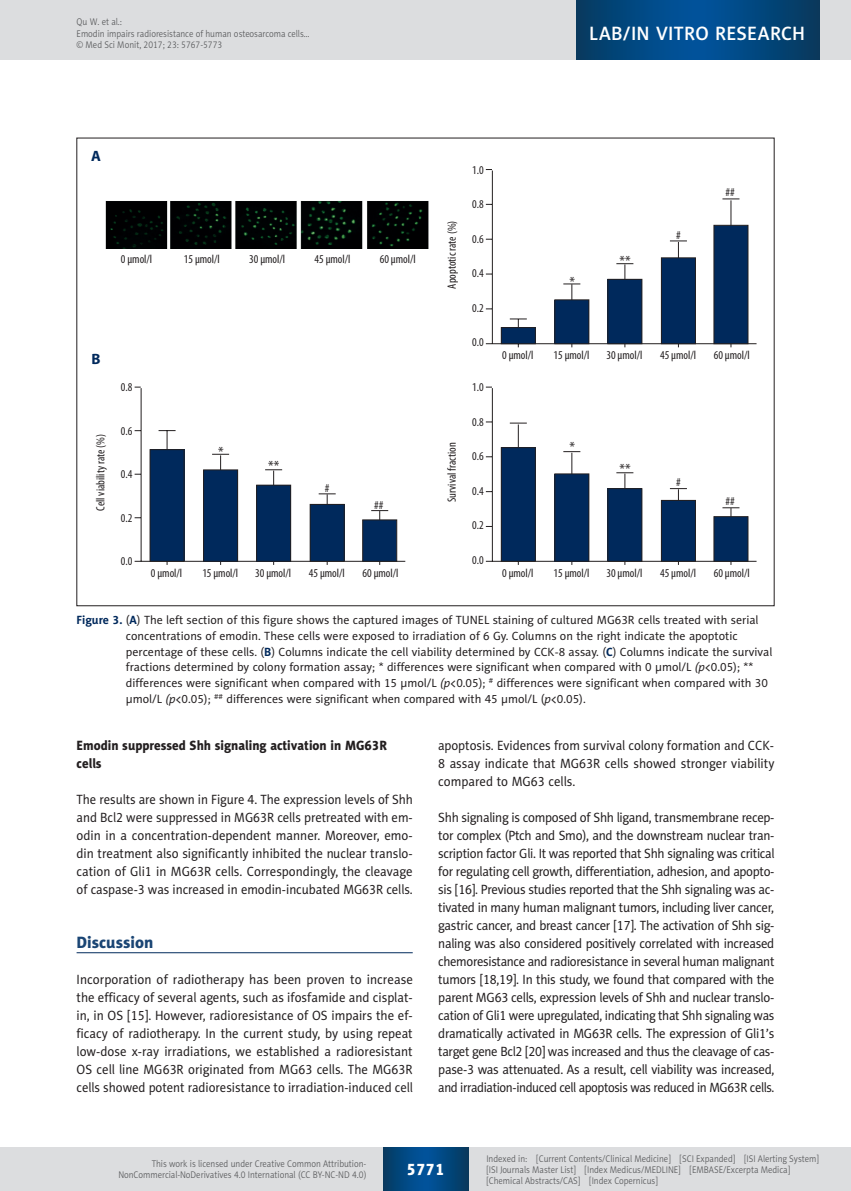
<style>
.page{position:relative;width:851px;height:1191px;background:#fff}
.page>*{position:absolute;margin:0;border:0;box-sizing:border-box;transform-origin:0 0}
.t1{font:19.5px "Naomi Sans EFN Medium";letter-spacing:.01em;color:#fff}
.MSM_Headline_1{font:16.5px "Naomi Sans EFN Heavy";color:#1a4574}
.t2{font:16.5px "Naomi Sans EFN Heavy";color:#fff}
.t3{font:condensed 15px "Myriad Pro";color:#231f20}
.t4{font:700 15px "Myriad Pro";color:#00295c}
.MSM_Body{font:13.5px/18px "Naomi Sans EFN";letter-spacing:-.005em;color:#231f20;text-align:justify;scale:.95 1}
.MSM_Body-2{font:13.5px/18px "Naomi Sans EFN";letter-spacing:-.005em;color:#231f20;text-align:justify;scale:.96 1}
.MSM_Body-3{font:13.5px/18px "Naomi Sans EFN";letter-spacing:-.005em;color:#231f20;text-align:justify;scale:.94 1}
.MSM_Headline_2{font:13.5px/18px "Naomi Sans EFN Heavy";color:#231f20;scale:.95 1}
.MSM_Rycina_tytul{font:12px/15.8px "Naomi Sans EFN";color:#231f20}
.t5{font:condensed 12px "Myriad Pro";color:#231f20}
.t6{font:9.75px/11.2px "Naomi Sans EFN Light";color:#57585a;scale:.9 1}
.s1{font-weight:700;color:#00295c}
.s2{font-style:italic}
</style>
<div class="page">
<hr style="left:77px;top:952px;width:335px;height:1px;background:#00295c">
<img style="left:106px;top:201px;width:322px;height:47px">
<hr style="left:486px;top:343px;width:270px;height:1px;background:#231f20">
<hr style="left:492px;top:170px;width:1px;height:173px;background:#231f20">
<svg style="left:500px;top:198px;width:240px;height:150px"></svg>
<div style="left:713px;top:225px;width:35px;height:119px;background:#00295c;border:1px solid #231f20"></div>
<hr style="left:486px;top:561px;width:270px;height:1px;background:#231f20">
<hr style="left:492px;top:388px;width:1px;height:173px;background:#231f20">
<svg style="left:509px;top:423px;width:17px;height:1px"></svg>
<hr style="left:518px;top:424px;width:1px;height:141px;background:#231f20">
<svg style="left:500px;top:447px;width:240px;height:118px"></svg>
<div style="left:713px;top:516px;width:35px;height:45px;background:#00295c;border:1px solid #231f20"></div>
<hr style="left:135px;top:561px;width:270px;height:1px;background:#231f20">
<hr style="left:141px;top:388px;width:1px;height:173px;background:#231f20">
<svg style="left:158px;top:430px;width:17px;height:1px"></svg>
<hr style="left:167px;top:430px;width:1px;height:135px;background:#231f20">
<svg style="left:149px;top:449px;width:240px;height:116px"></svg>
<div style="left:362px;top:519px;width:35px;height:42px;background:#00295c;border:1px solid #231f20"></div>
<div style="left:0;top:1148px;width:850px;height:43px;background:#dcdddf"></div>
<svg style="left:383px;top:1147px;width:85px;height:43px"></svg>
<div style="left:0;top:0;width:850px;height:60px;background:#dcdddf"></div>
<svg style="left:576px;top:0;width:243px;height:60px"></svg>
<p class="t6" style="left:77px;top:16px;width:260px">Qu W. et al.:<br>Emodin impairs radioresistance of human osteosarcoma cells… © Med Sci Monit, 2017; 23: 5767-5773</p>
<h1 class="t1" style="left:589px;top:22px;width:217px">LAB/IN VITRO RESEARCH</h1>
<p class="t4" style="left:91px;top:147px;width:11px">A</p>
<p class="t5" style="left:121px;top:251px;width:33px">0 μmol/l</p>
<p class="t5" style="left:184px;top:251px;width:37px">15 μmol/l</p>
<p class="t5" style="left:249px;top:251px;width:37px">30 μmol/l</p>
<p class="t5" style="left:314px;top:251px;width:37px">45 μmol/l</p>
<p class="t5" style="left:380px;top:251px;width:37px">60 μmol/l</p>
<p class="t4" style="left:91px;top:349px;width:11px">B</p>
<p class="t5" style="left:93px;top:510px;width:78px;rotate:-90deg">Cell viability rate (%)</p>
<p class="t5" style="left:121px;top:380px;width:13px">0.8</p>
<p class="t5" style="left:121px;top:424px;width:13px">0.6</p>
<p class="t5" style="left:121px;top:467px;width:13px">0.4</p>
<p class="t5" style="left:121px;top:511px;width:13px">0.2</p>
<p class="t5" style="left:121px;top:554px;width:13px">0.0</p>
<p class="t3" style="left:218px;top:443px;width:7px">*</p>
<p class="t3" style="left:268px;top:457px;width:13px">**</p>
<p class="t5" style="left:325px;top:481px;width:6px">#</p>
<p class="t5" style="left:374px;top:497px;width:11px">##</p>
<p class="t5" style="left:151px;top:566px;width:33px">0 μmol/l</p>
<p class="t5" style="left:202px;top:566px;width:37px">15 μmol/l</p>
<p class="t5" style="left:255px;top:566px;width:37px">30 μmol/l</p>
<p class="t5" style="left:309px;top:566px;width:37px">45 μmol/l</p>
<p class="t5" style="left:362px;top:566px;width:37px">60 μmol/l</p>
<p class="t5" style="left:444px;top:289px;width:70px;rotate:-90deg">Apoptotic rate (%)</p>
<p class="t5" style="left:472px;top:163px;width:13px">1.0</p>
<p class="t5" style="left:472px;top:197px;width:13px">0.8</p>
<p class="t5" style="left:472px;top:232px;width:13px">0.6</p>
<p class="t5" style="left:472px;top:266px;width:13px">0.4</p>
<p class="t5" style="left:472px;top:301px;width:13px">0.2</p>
<p class="t5" style="left:472px;top:335px;width:13px">0.0</p>
<p class="t5" style="left:444px;top:502px;width:61px;rotate:-90deg">Survival fraction</p>
<p class="t5" style="left:472px;top:380px;width:13px">1.0</p>
<p class="t5" style="left:472px;top:415px;width:13px">0.8</p>
<p class="t5" style="left:472px;top:449px;width:13px">0.6</p>
<p class="t5" style="left:472px;top:484px;width:13px">0.4</p>
<p class="t5" style="left:472px;top:518px;width:13px">0.2</p>
<p class="t5" style="left:472px;top:553px;width:13px">0.0</p>
<p class="t3" style="left:569px;top:273px;width:7px">*</p>
<p class="t3" style="left:619px;top:252px;width:13px">**</p>
<p class="t5" style="left:676px;top:227px;width:6px">#</p>
<p class="t5" style="left:725px;top:185px;width:11px">##</p>
<p class="t5" style="left:502px;top:348px;width:33px">0 μmol/l</p>
<p class="t5" style="left:553px;top:348px;width:37px">15 μmol/l</p>
<p class="t5" style="left:606px;top:348px;width:37px">30 μmol/l</p>
<p class="t5" style="left:660px;top:348px;width:37px">45 μmol/l</p>
<p class="t5" style="left:713px;top:348px;width:37px">60 μmol/l</p>
<p class="t3" style="left:569px;top:438px;width:7px">*</p>
<p class="t3" style="left:619px;top:460px;width:13px">**</p>
<p class="t5" style="left:676px;top:475px;width:6px">#</p>
<p class="t5" style="left:725px;top:493px;width:11px">##</p>
<p class="t5" style="left:502px;top:566px;width:33px">0 μmol/l</p>
<p class="t5" style="left:553px;top:566px;width:37px">15 μmol/l</p>
<p class="t5" style="left:606px;top:566px;width:37px">30 μmol/l</p>
<p class="t5" style="left:660px;top:566px;width:37px">45 μmol/l</p>
<p class="t5" style="left:713px;top:566px;width:37px">60 μmol/l</p>
<p class="MSM_Rycina_tytul" style="left:126px;top:612px;width:648px;text-indent:-49px"><span class="s1">Figure 3.</span> (<span class="s1">A</span>) The left section of this figure shows the captured images of TUNEL staining of cultured MG63R cells treated with serial concentrations of emodin. These cells were exposed to irradiation of 6 Gy. Columns on the right indicate the apoptotic percentage of these cells. (<span class="s1">B</span>) Columns indicate the cell viability determined by CCK-8 assay. (<span class="s1">C</span>) Columns indicate the survival fractions determined by colony formation assay; * differences were significant when compared with 0 μmol/L <span class="s2">(p</span>&lt;0.05); ** differences were significant when compared with 15 μmol/L <span class="s2">(p</span>&lt;0.05); <sup>#</sup> differences were significant when compared with 30 μmol/L <span class="s2">(p</span>&lt;0.05); <sup>##</sup> differences were significant when compared with 45 μmol/L (<span class="s2">p</span>&lt;0.05).</p>
<p class="MSM_Headline_2" style="left:77px;top:736px;width:328px">Emodin suppressed Shh signaling activation in MG63R cells</p>
<p class="MSM_Body-3" style="left:77px;top:790px;width:359px">The results are shown in Figure 4. The expression levels of Shh and Bcl2 were suppressed in MG63R cells pretreated with em&shy;odin in a concentration-dependent manner. Moreover, emo&shy;din treatment also significantly inhibited the nuclear translo&shy;cation of Gli1 in MG63R cells. Correspondingly, the cleavage of caspase-3 was increased in emodin-incubated MG63R cells.</p>
<p class="MSM_Headline_1" style="left:77px;top:932px;width:78px">Discussion</p>
<p class="MSM_Body-2" style="left:77px;top:970px;width:352px">Incorporation of radiotherapy has been proven to increase the efficacy of several agents, such as ifosfamide and cisplat&shy;in, in OS [15]. However, radioresistance of OS impairs the ef&shy;ficacy of radiotherapy. In the current study, by using repeat low-dose x-ray irradiations, we established a radioresistant OS cell line MG63R originated from MG63 cells. The MG63R cells showed potent radioresistance to irradiation-induced cell</p>
<p class="MSM_Body" style="left:438px;top:736px;width:355px">apoptosis. Evidences from survival colony formation and CCK-8 assay indicate that MG63R cells showed stronger viability compared to MG63 cells.</p>
<p class="MSM_Body" style="left:438px;top:808px;width:355px">Shh signaling is composed of Shh ligand, transmembrane recep&shy;tor complex (Ptch and Smo), and the downstream nuclear tran&shy;scription factor Gli. It was reported that Shh signaling was critical for regulating cell growth, differentiation, adhesion, and apopto&shy;sis [16]. Previous studies reported that the Shh signaling was ac&shy;tivated in many human malignant tumors, including liver cancer, gastric cancer, and breast cancer [17]. The activation of Shh sig&shy;naling was also considered positively correlated with increased chemoresistance and radioresistance in several human malignant tumors [18,19]. In this study, we found that compared with the parent MG63 cells, expression levels of Shh and nuclear translo&shy;cation of Gli1 were upregulated, indicating that Shh signaling was dramatically activated in MG63R cells. The expression of Gli1’s target gene Bcl2 [20] was increased and thus the cleavage of cas&shy;pase-3 was attenuated. As a result, cell viability was increased, and irradiation-induced cell apoptosis was reduced in MG63R cells.</p>
<p class="t6" style="left:118px;top:1158px;width:277px;text-align:right">This work is licensed under Creative Common Attribution-<br>NonCommercial-NoDerivatives 4.0 International (CC BY-NC-ND 4.0)</p>
<p class="t2" style="left:406px;top:1159px;width:40px">5771</p>
<p class="t6" style="left:486px;top:1152px;width:371px">Indexed in: [Current Contents/Clinical Medicine] [SCI Expanded] [ISI Alerting System] [ISI Journals Master List] [Index Medicus/MEDLINE] [EMBASE/Excerpta Medica] [Chemical Abstracts/CAS] [Index Copernicus]</p>
</div>
